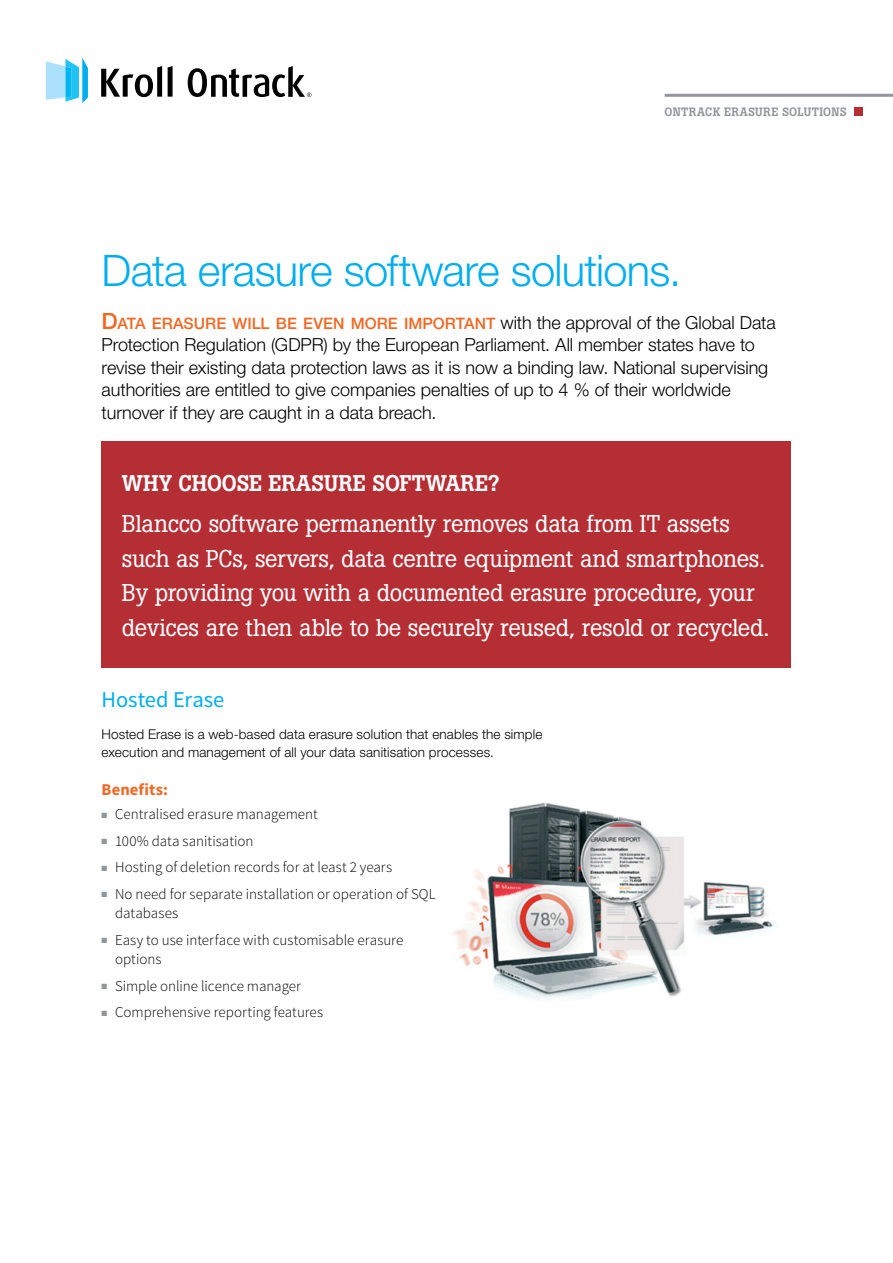
<style>
.page{position:relative;width:893px;height:1263px;background:#fff}
.page>*{position:absolute;margin:0;border:0;box-sizing:border-box;transform-origin:0 0}
.t1{font:300 43.5px "Helvetica Neue";letter-spacing:-.02em;color:#00aeef}
.t2{font:24px/34.5px "Boton BQ";letter-spacing:-.01em;color:#fff}
.t3{font:500 22.5px "Boton BQ";letter-spacing:-.005em;color:#fff}
.t4{font:22.5px "Source Sans Pro";letter-spacing:-.005em;color:#00aeef}
.t5{font:300 18px/22.5px "Helvetica Neue LT Std";color:#000}
.t6{font:700 16.5px "Source Sans Pro";letter-spacing:.005em;color:#f26722}
.t7{font:500 15.75px "Helvetica Neue LT Std";color:#f26722}
.t8{font:300 15px/19.5px "Source Sans Pro";color:#000}
.t9{font:300 13.5px/18px "Helvetica Neue";letter-spacing:.01em;color:#000}
.t10{font:500 12px "Boton BQ";letter-spacing:.025em;color:#91969d}
.s1{font-size:22.5px}
.s2{font-weight:300;font-size:18px;color:#000}
.s3{color:#91969d}
</style>
<div class="page">
<svg style="left:46px;top:58px;width:42px;height:45px"></svg>
<svg style="left:101px;top:66px;width:72px;height:31px"></svg>
<svg style="left:188px;top:66px;width:123px;height:31px"></svg>
<div style="left:854px;top:107px;width:8px;height:9px;background:#b42e34"></div>
<hr style="left:665px;top:94px;width:228px;height:3px;background:#91969d">
<div style="left:102px;top:441px;width:689px;height:227px;background:#b42e34"></div>
<img style="left:452px;top:802px;width:323px;height:197px">
<p class="t10" style="left:665px;top:105px;width:184px">ONTRACK ERASURE SOLUTIONS</p>
<h1 class="t1" style="left:102px;top:244px;width:581px">Data erasure software solutions.</h1>
<p class="t7" style="left:102px;top:314px;width:676px"><span class="s1">D</span>ATA ERASURE WILL BE EVEN MORE IMPORTANT <span class="s2">with the approval of the Global Data</span></p>
<p class="t5" style="left:102px;top:333px;width:668px">Protection Regulation (GDPR) by the European Parliament. All member states have to revise their existing data protection laws as it is now a binding law. National supervising authorities are entitled to give companies penalties of up to 4 % of their worldwide turnover if they are caught in a data breach.</p>
<p class="t3" style="left:122px;top:471px;width:379px">WHY CHOOSE ERASURE SOFTWARE?</p>
<p class="t2" style="left:122px;top:507px;width:649px">Blancco software permanently removes data from IT assets such as PCs, servers, data centre equipment and smartphones.<br>By providing you with a documented erasure procedure, your devices are then able to be securely reused, resold or recycled.</p>
<p class="t4" style="left:102px;top:686px;width:124px">Hosted Erase</p>
<p class="t9" style="left:102px;top:725px;width:442px">Hosted Erase is a web-based data erasure solution that enables the simple execution and management of all your data sanitisation processes.</p>
<p class="t6" style="left:102px;top:779px;width:68px">Benefits:</p>
<p class="t8" style="left:102px;top:804px;width:218px"><span class="s3">■</span> Centralised erasure management</p>
<p class="t8" style="left:102px;top:831px;width:153px"><span class="s3">■</span> 100% data sanitisation</p>
<p class="t8" style="left:102px;top:857px;width:292px"><span class="s3">■</span> Hosting of deletion records for at least 2 years</p>
<p class="t8" style="left:115px;top:884px;width:322px;text-indent:-14px"><span class="s3">■</span> No need for separate installation or operation of SQL databases</p>
<p class="t8" style="left:115px;top:930px;width:290px;text-indent:-14px"><span class="s3">■</span> Easy to use interface with customisable erasure options</p>
<p class="t8" style="left:102px;top:976px;width:201px"><span class="s3">■</span> Simple online licence manager</p>
<p class="t8" style="left:102px;top:1002px;width:223px"><span class="s3">■</span> Comprehensive reporting features</p>
</div>
